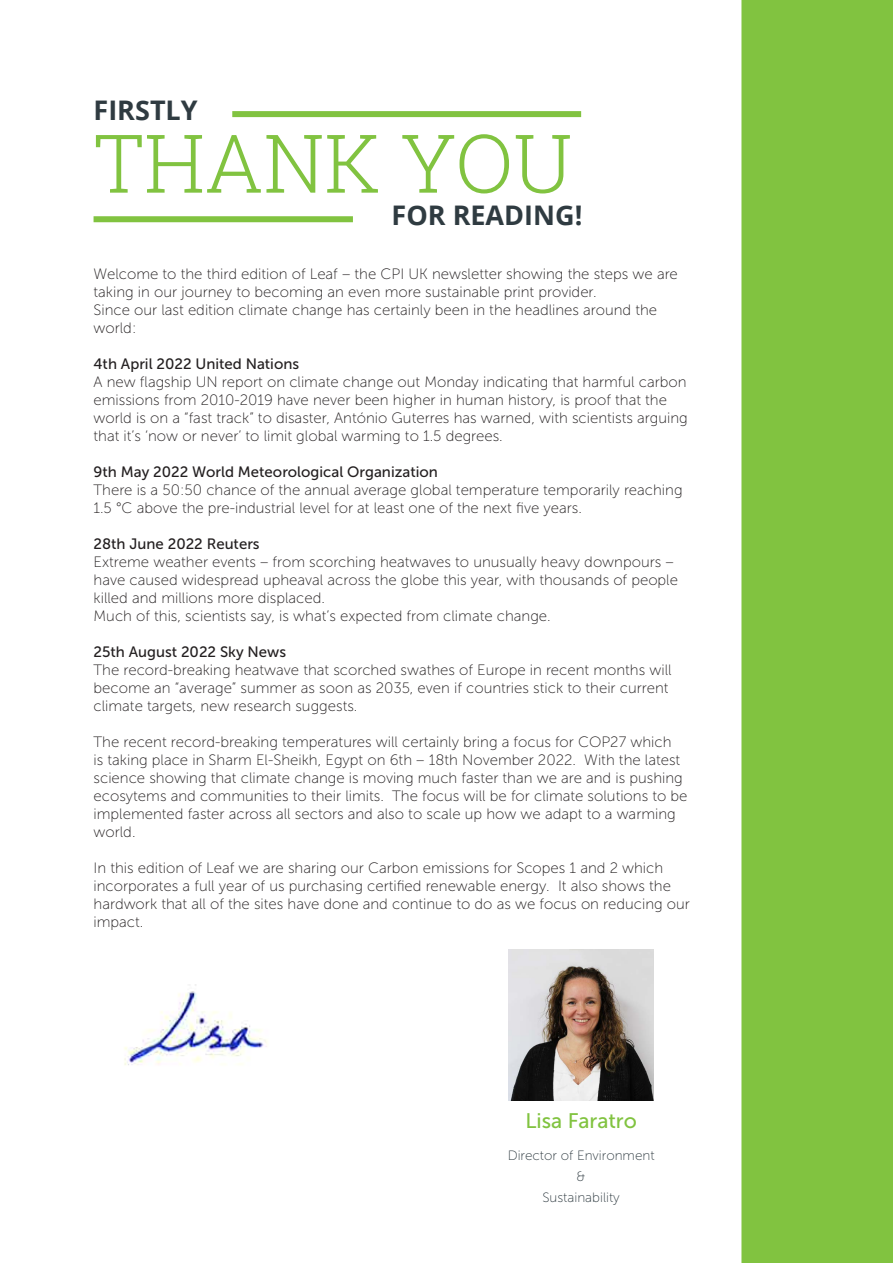
<style>
.page{position:relative;width:893px;height:1263px;background:#81c340}
.page>*{position:absolute;margin:0;border:0;box-sizing:border-box;transform-origin:0 0}
.Page_Header_-_Blue{font:300 81px "Roboto Slab";color:#81c340}
.Page_Header_-_White{font:700 27px "Open Sans";color:#2f3b41}
.Blue_Text_-_Align_Ri{font:21px "Museo Sans 500";color:#81c340}
.Page_Section_Title{font:15px/18px "Museo Sans 100";color:#231f20}
.Page_Section_Title-2{font:15px "Museo Sans 500";color:#231f20}
.Identification_Text{font:13.5px "Museo Sans 100";color:#2f3b41}
</style>
<div class="page">
<div style="left:0;top:0;width:741px;height:1263px;background:#fff"></div>
<div style="left:94px;top:216px;width:259px;height:6px;background:#81c340"></div>
<div style="left:232px;top:111px;width:349px;height:6px;background:#81c340"></div>
<div style="left:94px;top:922px;width:243px;height:205px;background:#fff"></div>
<img style="left:508px;top:949px;width:145px;height:151px">
<p class="Page_Header_-_White" style="left:94px;top:91px;width:106px">FIRSTLY</p>
<p class="Page_Header_-_Blue" style="left:94px;top:108px;width:480px">THANK YOU</p>
<p class="Page_Header_-_White" style="left:391px;top:196px;width:192px">FOR READING!</p>
<p class="Page_Section_Title" style="left:94px;top:265px;width:586px">Welcome to the third edition of Leaf – the CPI UK newsletter showing the steps we are taking in our journey to becoming an even more sustainable print provider.</p>
<p class="Page_Section_Title" style="left:94px;top:301px;width:565px">Since our last edition climate change has certainly been in the headlines around the world:</p>
<p class="Page_Section_Title-2" style="left:94px;top:356px;width:207px">4th April 2022 United Nations</p>
<p class="Page_Section_Title" style="left:94px;top:373px;width:596px">A new flagship UN report on climate change out Monday indicating that harmful carbon emissions from 2010-2019 have never been higher in human history, is proof that the world is on a “fast track” to disaster, António Guterres has warned, with scientists arguing that it’s ‘now or never’ to limit global warming to 1.5 degrees.</p>
<p class="Page_Section_Title-2" style="left:94px;top:464px;width:346px">9th May 2022 World Meteorological Organization</p>
<p class="Page_Section_Title" style="left:94px;top:481px;width:591px">There is a 50:50 chance of the annual average global temperature temporarily reaching<br>1.5 °C above the pre-industrial level for at least one of the next five years.</p>
<p class="Page_Section_Title-2" style="left:94px;top:536px;width:168px">28th June 2022 Reuters</p>
<p class="Page_Section_Title" style="left:94px;top:553px;width:586px">Extreme weather events – from scorching heatwaves to unusually heavy downpours – have caused widespread upheaval across the globe this year, with thousands of people killed and millions more displaced.</p>
<p class="Page_Section_Title" style="left:94px;top:607px;width:459px">Much of this, scientists say, is what’s expected from climate change.</p>
<p class="Page_Section_Title-2" style="left:94px;top:644px;width:194px">25th August 2022 Sky News</p>
<p class="Page_Section_Title" style="left:94px;top:661px;width:579px">The record-breaking heatwave that scorched swathes of Europe in recent months will become an “average” summer as soon as 2035, even if countries stick to their current climate targets, new research suggests.</p>
<p class="Page_Section_Title" style="left:94px;top:733px;width:595px">The recent record-breaking temperatures will certainly bring a focus for COP27 which<br>is taking place in Sharm El-Sheikh, Egypt on 6th – 18th November 2022. With the latest science showing that climate change is moving much faster than we are and is pushing ecosytems and communities to their limits. The focus will be for climate solutions to be implemented faster across all sectors and also to scale up how we adapt to a warming world.</p>
<p class="Page_Section_Title" style="left:94px;top:859px;width:598px">In this edition of Leaf we are sharing our Carbon emissions for Scopes 1 and 2 which incorporates a full year of us purchasing certified renewable energy. It also shows the hardwork that all of the sites have done and continue to do as we focus on reducing our impact.</p>
<p class="Blue_Text_-_Align_Ri" style="left:525px;top:1109px;width:113px">Lisa Faratro</p>
<p class="Identification_Text" style="left:508px;top:1148px;width:148px">Director of Environment</p>
<p class="Identification_Text" style="left:577px;top:1169px;width:10px">&amp;</p>
<p class="Identification_Text" style="left:542px;top:1190px;width:79px">Sustainability</p>
</div>
